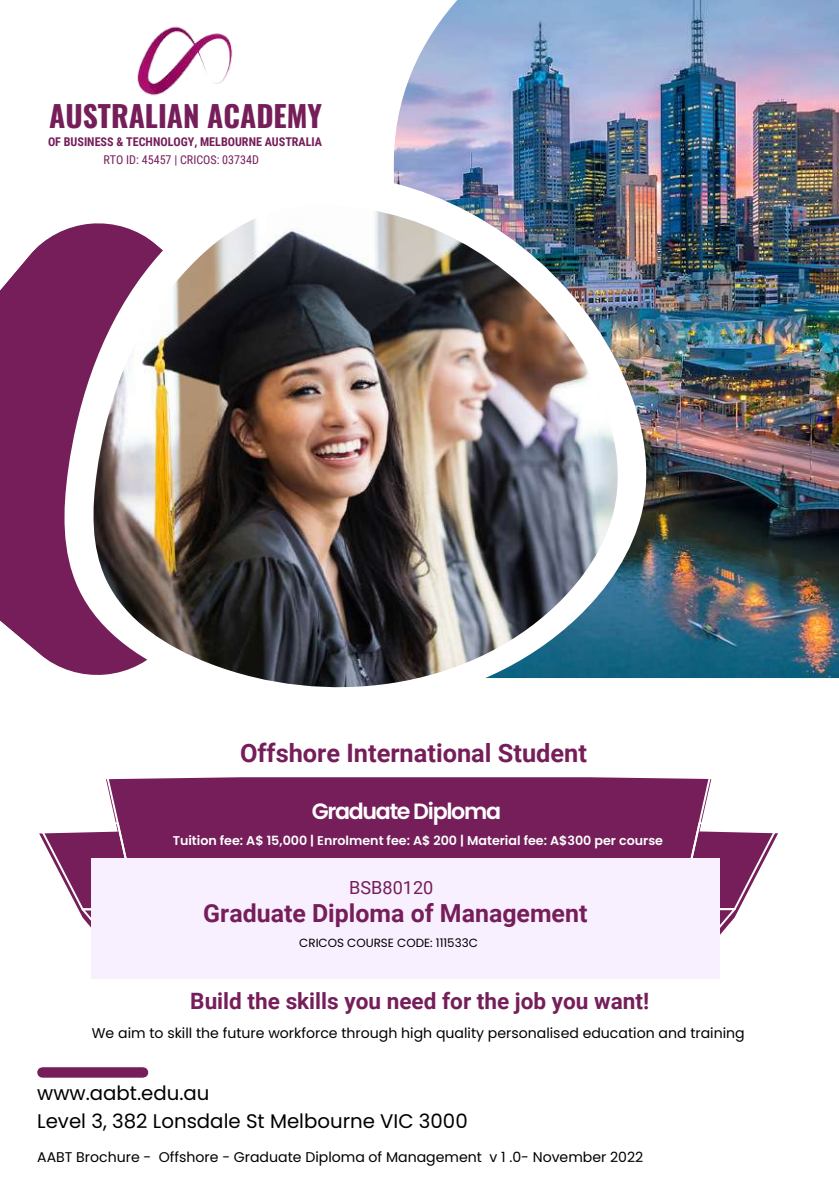
<style>
.page{position:relative;width:839px;height:1191px;background:#fff}
.page>*{position:absolute;margin:0;border:0;box-sizing:border-box;transform-origin:0 0}
.t1{font:700 29.4px "Oswald";color:#751e5a}
.t2{font:700 25.4px "Roboto";color:#751e5a}
.t3{font:700 25px "Roboto";color:#751e5a}
.t4{font:700 22.6px "Roboto";color:#751e5a}
.t5{font:600 22.2px "Poppins";letter-spacing:-.06em;color:#fff}
.t6{font:19.8px/27.8px "Poppins";color:#000}
.t7{font:18px "Roboto";color:#751e5a}
.t8{font:14px "Poppins";color:#000}
.t9{font:600 12.6px "Poppins";color:#fff}
.t10{font:700 12px "Roboto Condensed";color:#751e5a}
.t11{font:12px "Roboto Condensed";color:#751e5a}
.t12{font:11.8px "Poppins";color:#000}
</style>
<div class="page">
<img style="left:37px;top:157px;width:801px;height:921px">
<svg style="left:0;top:187px;width:61px;height:525px;fill:#751e5a"></svg>
<img style="left:394px;top:0;width:444px;height:159px">
<div style="left:42px;top:1067px;width:101px;height:11px;background:#751e5a"></div>
<img style="left:61px;top:162px;width:592px;height:569px">
<img style="left:91px;top:205px;width:533px;height:482px">
<svg style="left:39px;top:777px;width:739px;height:192px"></svg>
<svg style="left:712px;top:822px;width:67px;height:140px"></svg>
<svg style="left:105px;top:768px;width:607px;height:90px;background:#863b6f"></svg>
<svg style="left:38px;top:822px;width:145px;height:140px"></svg>
<div style="left:91px;top:858px;width:628px;height:120px;background:#f8efff"></div>
<img style="left:137px;top:26px;width:96px;height:70px">
<h1 class="t1" style="left:49px;top:93px;width:274px">AUSTRALIAN ACADEMY</h1>
<p class="t10" style="left:48px;top:135px;width:275px">OF BUSINESS &amp; TECHNOLOGY, MELBOURNE AUSTRALIA</p>
<p class="t11" style="left:104px;top:153px;width:157px">RTO ID: 45457 | CRICOS: 03734D</p>
<h2 class="t2" style="left:240px;top:738px;width:348px">Offshore International Student</h2>
<h3 class="t5" style="left:312px;top:796px;width:191px">Graduate Diploma</h3>
<p class="t9" style="left:173px;top:832px;width:492px">Tuition fee: A$ 15,000 | Enrolment fee: A$ 200 | Material fee: A$300 per course</p>
<p class="t7" style="left:349px;top:877px;width:85px">BSB80120</p>
<h3 class="t3" style="left:203px;top:898px;width:385px">Graduate Diploma of Management</h3>
<p class="t12" style="left:299px;top:935px;width:180px">CRICOS COURSE CODE: 111533C</p>
<h3 class="t4" style="left:190px;top:988px;width:460px">Build the skills you need for the job you want!</h3>
<p class="t8" style="left:92px;top:1023px;width:654px">We aim to skill the future workforce through high quality personalised education and training</p>
<h3 class="t6" style="left:37px;top:1080px;width:432px">www.aabt.edu.au<br>Level 3, 382 Lonsdale St Melbourne VIC 3000</h3>
<p class="t8" style="left:37px;top:1148px;width:607px">AABT Brochure - Offshore - Graduate Diploma of Management v 1 .0- November 2022</p>
</div>
